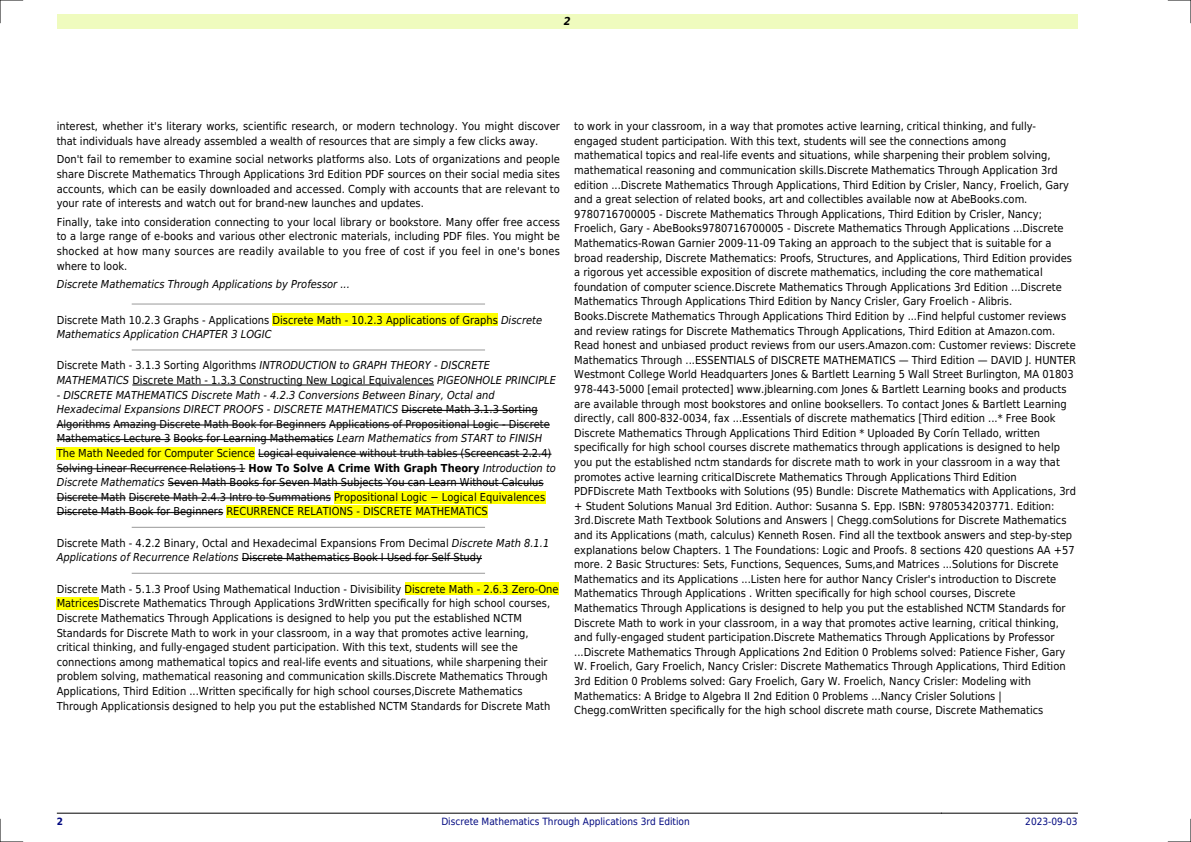
<style>
.page{position:relative;width:1191px;height:842px;background:#fff}
.page>*{position:absolute;margin:0;border:0;box-sizing:border-box;transform-origin:0 0}
.t1{font:11px/14.6px "DejaVu Sans Condensed";color:#000}
.t2{font:italic 11px "DejaVu Sans Condensed";color:#000}
.t3{font:italic 700 11px "DejaVu Sans Condensed";color:#000}
.t4{font:10px "DejaVu Sans Condensed";color:#000880}
.t5{font:700 10px "DejaVu Sans Condensed";color:#000880}
.s1{font-style:italic}
.s2{font-weight:700}
</style>
<div class="page">
<div style="left:57px;top:14px;width:1020px;height:15px;background:#effbbe"></div>
<hr style="left:57px;top:813px;width:133px;height:1px;background:#000">
<hr style="left:190px;top:813px;width:751px;height:1px;background:#000">
<hr style="left:941px;top:813px;width:136px;height:1px;background:#000">
<hr style="left:132px;top:304px;width:352px;height:1px;background:#999">
<div style="left:272px;top:313px;width:226px;height:13px;background:#ff0"></div>
<hr style="left:132px;top:350px;width:352px;height:1px;background:#999">
<hr style="left:132px;top:385px;width:302px;height:1px;background:#000">
<hr style="left:401px;top:410px;width:137px;height:1px;background:#000">
<hr style="left:57px;top:425px;width:53px;height:1px;background:#000">
<hr style="left:113px;top:425px;width:213px;height:1px;background:#000">
<hr style="left:329px;top:425px;width:221px;height:1px;background:#000">
<hr style="left:57px;top:439px;width:113px;height:1px;background:#000">
<hr style="left:174px;top:439px;width:159px;height:1px;background:#000">
<div style="left:57px;top:447px;width:198px;height:13px;background:#ff0"></div>
<hr style="left:258px;top:454px;width:293px;height:1px;background:#000">
<hr style="left:57px;top:468px;width:188px;height:1px;background:#000">
<hr style="left:168px;top:483px;width:375px;height:1px;background:#000">
<hr style="left:57px;top:498px;width:69px;height:1px;background:#000">
<hr style="left:129px;top:498px;width:202px;height:1px;background:#000">
<div style="left:334px;top:491px;width:211px;height:12px;background:#ff0"></div>
<hr style="left:57px;top:512px;width:166px;height:1px;background:#000">
<div style="left:226px;top:505px;width:262px;height:13px;background:#ff0"></div>
<hr style="left:132px;top:527px;width:352px;height:1px;background:#999">
<hr style="left:242px;top:558px;width:240px;height:1px;background:#000">
<hr style="left:132px;top:573px;width:352px;height:1px;background:#999">
<div style="left:404px;top:582px;width:154px;height:13px;background:#ff0"></div>
<div style="left:57px;top:597px;width:42px;height:13px;background:#ff0"></div>
<svg style="left:0;top:0;width:23px;height:23px"></svg>
<svg style="left:0;top:819px;width:23px;height:23px"></svg>
<svg style="left:1168px;top:0;width:23px;height:23px"></svg>
<svg style="left:1168px;top:819px;width:23px;height:23px"></svg>
<p class="t3" style="left:563px;top:15px;width:8px">2</p>
<p class="t1" style="left:57px;top:119px;width:505px">interest, whether it's literary works, scientific research, or modern technology. You might discover that individuals have already assembled a wealth of resources that are simply a few clicks away.</p>
<p class="t1" style="left:57px;top:152px;width:505px;text-align:justify">Don't fail to remember to examine social networks platforms also. Lots of organizations and people share Discrete Mathematics Through Applications 3rd Edition PDF sources on their social media sites accounts, which can be easily downloaded and accessed. Comply with accounts that are relevant to your rate of interests and watch out for brand-new launches and updates.</p>
<p class="t1" style="left:57px;top:215px;width:505px;text-align:justify">Finally, take into consideration connecting to your local library or bookstore. Many offer free access to a large range of e-books and various other electronic materials, including PDF files. You might be shocked at how many sources are readily available to you free of cost if you feel in one's bones where to look.</p>
<p class="t2" style="left:57px;top:278px;width:295px">Discrete Mathematics Through Applications by Professor ...</p>
<p class="t1" style="left:57px;top:312px;width:487px">Discrete Math 10.2.3 Graphs - Applications Discrete Math - 10.2.3 Applications of Graphs <span class="s1">Discrete<br>Mathematics Application CHAPTER 3 LOGIC</span></p>
<p class="t1" style="left:57px;top:358px;width:501px">Discrete Math - 3.1.3 Sorting Algorithms <span class="s1">INTRODUCTION to GRAPH THEORY - DISCRETE<br>MATHEMATICS</span> Discrete Math - 1.3.3 Constructing New Logical Equivalences <span class="s1">PIGEONHOLE PRINCIPLE</span></p>
<p class="t1" style="left:57px;top:388px;width:501px"><span class="s1">- DISCRETE MATHEMATICS Discrete Math - 4.2.3 Conversions Between Binary, Octal and Hexadecimal Expansions DIRECT PROOFS - DISCRETE MATHEMATICS</span> Discrete Math 3.1.3 Sorting Algorithms Amazing Discrete Math Book for Beginners Applications of Propositional Logic - Discrete Mathematics Lecture 3 Books for Learning Mathematics <span class="s1">Learn Mathematics from START to FINISH </span>The Math Needed for Computer Science Logical equivalence without truth tables (Screencast 2.2.4)<br>Solving Linear Recurrence Relations 1 <span class="s2">How To Solve A Crime With Graph Theory</span> <span class="s1">Introduction to Discrete Mathematics</span> Seven Math Books for Seven Math Subjects You can Learn Without Calculus Discrete Math Discrete Math 2.4.3 Intro to Summations Propositional Logic</p>
<p class="t1" style="left:57px;top:490px;width:490px;text-indent:385px">Logical Equivalences<br>Discrete Math Book for Beginners RECURRENCE RELATIONS - DISCRETE MATHEMATICS</p>
<p class="t1" style="left:57px;top:536px;width:494px">Discrete Math - 4.2.2 Binary, Octal and Hexadecimal Expansions From Decimal <span class="s1">Discrete Math 8.1.1<br>Applications of Recurrence Relations</span> Discrete Mathematics Book I Used for Self Study</p>
<p class="t1" style="left:57px;top:582px;width:503px">Discrete Math - 5.1.3 Proof Using Mathematical Induction - Divisibility Discrete Math - 2.6.3 Zero-One MatricesDiscrete Mathematics Through Applications 3rdWritten specifically for high school courses, Discrete Mathematics Through Applications is designed to help you put the established NCTM Standards for Discrete Math to work in your classroom, in a way that promotes active learning, critical thinking, and fully-engaged student participation. With this text, students will see the connections among mathematical topics and real-life events and situations, while sharpening their problem solving, mathematical reasoning and communication skills.Discrete Mathematics Through Applications, Third Edition ...Written specifically for high school courses,Discrete Mathematics Through Applicationsis designed to help you put the established NCTM Standards for Discrete Math</p>
<p class="t1" style="left:574px;top:119px;width:503px">to work in your classroom, in a way that promotes active learning, critical thinking, and fully&shy;engaged student participation. With this text, students will see the connections among mathematical topics and real-life events and situations, while sharpening their problem solving, mathematical reasoning and communication skills.Discrete Mathematics Through Application 3rd edition ...Discrete Mathematics Through Applications, Third Edition by Crisler, Nancy, Froelich, Gary and a great selection of related books, art and collectibles available now at AbeBooks.com.<br>9780716700005 - Discrete Mathematics Through Applications, Third Edition by Crisler, Nancy; Froelich, Gary - AbeBooks9780716700005 - Discrete Mathematics Through Applications ...Discrete Mathematics-Rowan Garnier 2009-11-09 Taking an approach to the subject that is suitable for a broad readership, Discrete Mathematics: Proofs, Structures, and Applications, Third Edition provides a rigorous yet accessible exposition of discrete mathematics, including the core mathematical foundation of computer science.Discrete Mathematics Through Applications 3rd Edition ...Discrete Mathematics Through Applications Third Edition by Nancy Crisler, Gary Froelich - Alibris.<br>Books.Discrete Mathematics Through Applications Third Edition by ...Find helpful customer reviews and review ratings for Discrete Mathematics Through Applications, Third Edition at Amazon.com.<br>Read honest and unbiased product reviews from our users.Amazon.com: Customer reviews: Discrete Mathematics Through ...ESSENTIALS of DISCRETE MATHEMATICS</p>
<p class="t1" style="left:912px;top:353px;width:64px">Third Edition</p>
<p class="t1" style="left:574px;top:353px;width:503px;text-indent:416px">DAVID J. HUNTER Westmont College World Headquarters Jones &amp; Bartlett Learning 5 Wall Street Burlington, MA 01803<br>978-443-5000 [email protected] www.jblearning.com Jones &amp; Bartlett Learning books and products are available through most bookstores and online booksellers. To contact Jones &amp; Bartlett Learning directly, call 800-832-0034, fax ...Essentials of discrete mathematics [Third edition ...* Free Book Discrete Mathematics Through Applications Third Edition * Uploaded By Corín Tellado, written specifically for high school courses discrete mathematics through applications is designed to help you put the established nctm standards for discrete math to work in your classroom in a way that promotes active learning criticalDiscrete Mathematics Through Applications Third Edition PDFDiscrete Math Textbooks with Solutions (95) Bundle: Discrete Mathematics with Applications, 3rd + Student Solutions Manual 3rd Edition. Author: Susanna S. Epp. ISBN: 9780534203771. Edition:<br>3rd.Discrete Math Textbook Solutions and Answers | Chegg.comSolutions for Discrete Mathematics and its Applications (math, calculus) Kenneth Rosen. Find all the textbook answers and step-by-step explanations below Chapters. 1 The Foundations: Logic and Proofs. 8 sections 420 questions AA +57 more. 2 Basic Structures: Sets, Functions, Sequences, Sums,and Matrices ...Solutions for Discrete Mathematics and its Applications ...Listen here for author Nancy Crisler's introduction to Discrete Mathematics Through Applications . Written specifically for high school courses, Discrete Mathematics Through Applications is designed to help you put the established NCTM Standards for Discrete Math to work in your classroom, in a way that promotes active learning, critical thinking, and fully-engaged student participation.Discrete Mathematics Through Applications by Professor ...Discrete Mathematics Through Applications 2nd Edition 0 Problems solved: Patience Fisher, Gary W. Froelich, Gary Froelich, Nancy Crisler: Discrete Mathematics Through Applications, Third Edition 3rd Edition 0 Problems solved: Gary Froelich, Gary W. Froelich, Nancy Crisler: Modeling with Mathematics: A Bridge to Algebra II 2nd Edition 0 Problems ...Nancy Crisler Solutions | Chegg.comWritten specifically for the high school discrete math course, Discrete Mathematics</p>
<p class="t5" style="left:57px;top:816px;width:8px">2</p>
<p class="t4" style="left:441px;top:816px;width:250px">Discrete Mathematics Through Applications 3rd Edition</p>
<p class="t4" style="left:1025px;top:816px;width:54px">2023-09-03</p>
</div>
